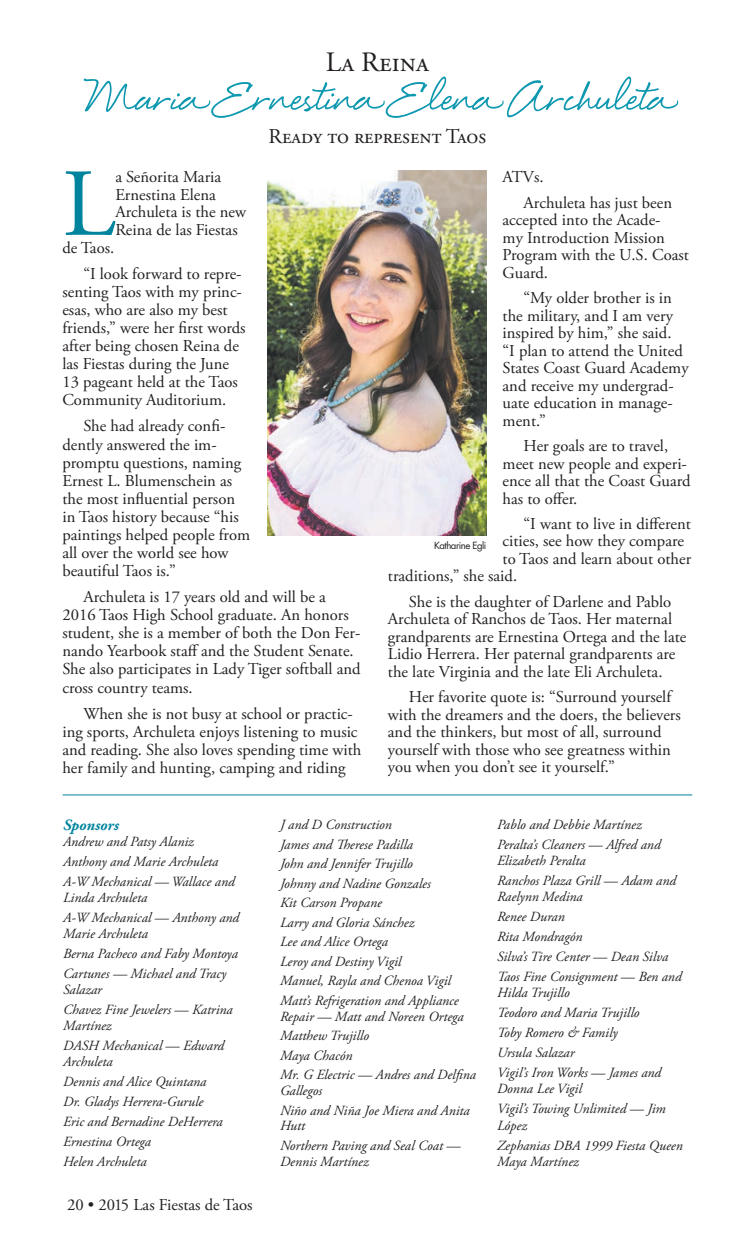
<style>
.page{position:relative;width:756px;height:1260px;background:#fff}
.page>*{position:absolute;margin:0;border:0;box-sizing:border-box;transform-origin:0 0}
.t1{font:95.73px "Adobe Garamond Pro";color:#00849e}
.t2{font:77px "Eye Catching Pro";letter-spacing:-.01em;color:#0d98af}
.t3{font:28px "Adobe Garamond Pro";color:#231f20}
.t4{font:21px "Adobe Garamond Pro";color:#231f20}
.t5{font:16.62px/17.5px "Adobe Garamond Pro";color:#231f20}
.t6{font:16.62px "Adobe Garamond Pro";letter-spacing:-.035em;color:#231f20}
.t7{font:italic 700 15.75px "Adobe Garamond Pro";color:#00849e}
.t8{font:italic 14px/19.9px "Adobe Garamond Pro";color:#231f20}
.t9{font:9.62px "Futura Std";letter-spacing:-.05em;color:#231f20}
</style>
<div class="page">
<hr style="left:63px;top:794px;width:629px;height:1px;background:#00849e">
<img style="left:268px;top:170px;width:219px;height:366px">
<p class="t3" style="left:326px;top:45px;width:104px">La Reina</p>
<p class="t2" style="left:85px;top:66px;width:586px">Maria Ernestina Elena Archuleta</p>
<p class="t4" style="left:269px;top:124px;width:219px">Ready to represent Taos</p>
<p class="t1" style="left:62px;top:147px;width:54px">L</p>
<p class="t5" style="left:115px;top:169px;width:132px">a Señorita Maria<br>Ernestina Elena<br>Archuleta is the new<br>Reina de las Fiestas</p>
<p class="t5" style="left:83px;top:235px;width:160px;line-height:25.9px;text-indent:-21px">de Taos.<br>“I look forward to repre-</p>
<p class="t5" style="left:62px;top:283px;width:185px;line-height:18px">senting Taos with my princ&shy;esas, who are also my best friends,” were her first words after being chosen Reina de las Fiestas during the June<br>13 pageant held at the Taos<br>Community Auditorium.</p>
<p class="t5" style="left:62px;top:418px;width:189px;line-height:18px;text-indent:21px">She had already confi&shy;dently answered the im&shy;promptu questions, naming<br>Ernest L. Blumenschein as the most influential person in Taos history because “his paintings helped people from all over the world see how beautiful Taos is.”</p>
<p class="t5" style="left:62px;top:588px;width:300px;line-height:18px;text-indent:21px">Archuleta is 17 years old and will be a 2016 Taos High School graduate. An honors student, she is a member of both the Don Fer&shy;nando Yearbook staff and the Student Senate.<br>She also participates in Lady Tiger softball and cross country teams.</p>
<p class="t5" style="left:62px;top:705px;width:300px;line-height:18px;text-indent:21px">When she is not busy at school or practic&shy;ing sports, Archuleta enjoys listening to music and reading. She also loves spending time with her family and hunting, camping and riding</p>
<p class="t5" style="left:524px;top:165px;width:150px;line-height:25.4px;text-indent:-21px">ATVs.<br>Archuleta has just been</p>
<p class="t5" style="left:503px;top:212px;width:188px">accepted into the Acade-<br>my Introduction Mission<br>Program with the U.S. Coast<br>Guard.</p>
<p class="t5" style="left:503px;top:290px;width:188px;text-indent:21px">“My older brother is in the military, and I am very inspired by him,” she said.<br>“I plan to attend the United<br>States Coast Guard Academy and receive my undergrad&shy;uate education in manage&shy;ment.”</p>
<p class="t5" style="left:503px;top:438px;width:190px;text-indent:21px">Her goals are to travel, meet new people and experi&shy;ence all that the Coast Guard has to offer.</p>
<p class="t5" style="left:524px;top:516px;width:169px">“I want to live in different</p>
<p class="t5" style="left:503px;top:533px;width:183px">cities, see how they compare</p>
<p class="t5" style="left:503px;top:551px;width:190px">to Taos and learn about other</p>
<p class="t5" style="left:388px;top:568px;width:131px">traditions,” she said.</p>
<p class="t5" style="left:388px;top:593px;width:300px;text-indent:21px">She is the daughter of Darlene and Pablo Archuleta of Ranchos de Taos. Her maternal grandparents are Ernestina Ortega and the late Lidio Herrera. Her paternal grandparents are the late Virginia and the late Eli Archuleta.</p>
<p class="t5" style="left:388px;top:689px;width:294px;text-indent:21px">Her favorite quote is: “Surround yourself with the dreamers and the doers, the believers and the thinkers, but most of all, surround yourself with those who see greatness within you when you don’t see it yourself.”</p>
<p class="t9" style="left:434px;top:540px;width:54px">Katharine Egli</p>
<p class="t7" style="left:63px;top:816px;width:57px">Sponsors</p>
<p class="t8" style="left:63px;top:832px;width:173px">Andrew and Patsy Alaniz<br>Anthony and Marie Archuleta<br>A-W Mechanical — Wallace and</p>
<p class="t8" style="left:63px;top:888px;width:178px">Linda Archuleta<br>A-W Mechanical — Anthony and</p>
<p class="t8" style="left:63px;top:924px;width:176px">Marie Archuleta<br>Berna Pacheco and Faby Montoya<br>Cartunes — Michael and Tracy</p>
<p class="t8" style="left:63px;top:980px;width:171px">Salazar<br>Chavez Fine Jewelers — Katrina</p>
<p class="t8" style="left:63px;top:1016px;width:163px">Martínez<br>DASH Mechanical — Edward</p>
<p class="t8" style="left:63px;top:1052px;width:161px">Archuleta<br>Dennis and Alice Quintana<br>Dr. Gladys Herrera-Gurule<br>Eric and Bernadine DeHerrera<br>Ernestina Ortega<br>Helen Archuleta</p>
<p class="t6" style="left:67px;top:1195px;width:187px">20 • 2015 Las Fiestas de Taos</p>
<p class="t8" style="left:280px;top:815px;width:180px">J and D Construction<br>James and Therese Padilla<br>John and Jennifer Trujillo<br>Johnny and Nadine Gonzales<br>Kit Carson Propane<br>Larry and Gloria Sánchez<br>Lee and Alice Ortega<br>Leroy and Destiny Vigil<br>Manuel, Rayla and Chenoa Vigil<br>Matt’s Refrigeration and Appliance</p>
<p class="t8" style="left:280px;top:1007px;width:198px">Repair — Matt and Noreen Ortega<br>Matthew Trujillo<br>Maya Chacón<br>Mr. G Electric — Andres and Delfina</p>
<p class="t8" style="left:280px;top:1081px;width:191px">Gallegos<br>Niño and Niña Joe Miera and Anita</p>
<p class="t8" style="left:280px;top:1116px;width:182px">Hutt<br>Northern Paving and Seal Coat —</p>
<p class="t8" style="left:280px;top:1152px;width:90px">Dennis Martínez</p>
<p class="t8" style="left:497px;top:815px;width:165px">Pablo and Debbie Martínez<br>Peralta’s Cleaners — Alfred and</p>
<p class="t8" style="left:497px;top:851px;width:181px">Elizabeth Peralta<br>Ranchos Plaza Grill — Adam and</p>
<p class="t8" style="left:497px;top:887px;width:186px">Raelynn Medina<br>Renee Duran<br>Rita Mondragón<br>Silva’s Tire Center — Dean Silva<br>Taos Fine Consignment — Ben and</p>
<p class="t8" style="left:497px;top:983px;width:166px">Hilda Trujillo<br>Teodoro and Maria Trujillo<br>Toby Romero &amp; Family<br>Ursula Salazar<br>Vigil’s Iron Works — James and</p>
<p class="t8" style="left:497px;top:1079px;width:170px">Donna Lee Vigil<br>Vigil’s Towing Unlimited — Jim</p>
<p class="t8" style="left:497px;top:1116px;width:187px">López<br>Zephanias DBA 1999 Fiesta Queen</p>
<p class="t8" style="left:497px;top:1152px;width:83px">Maya Martínez</p>
</div>
